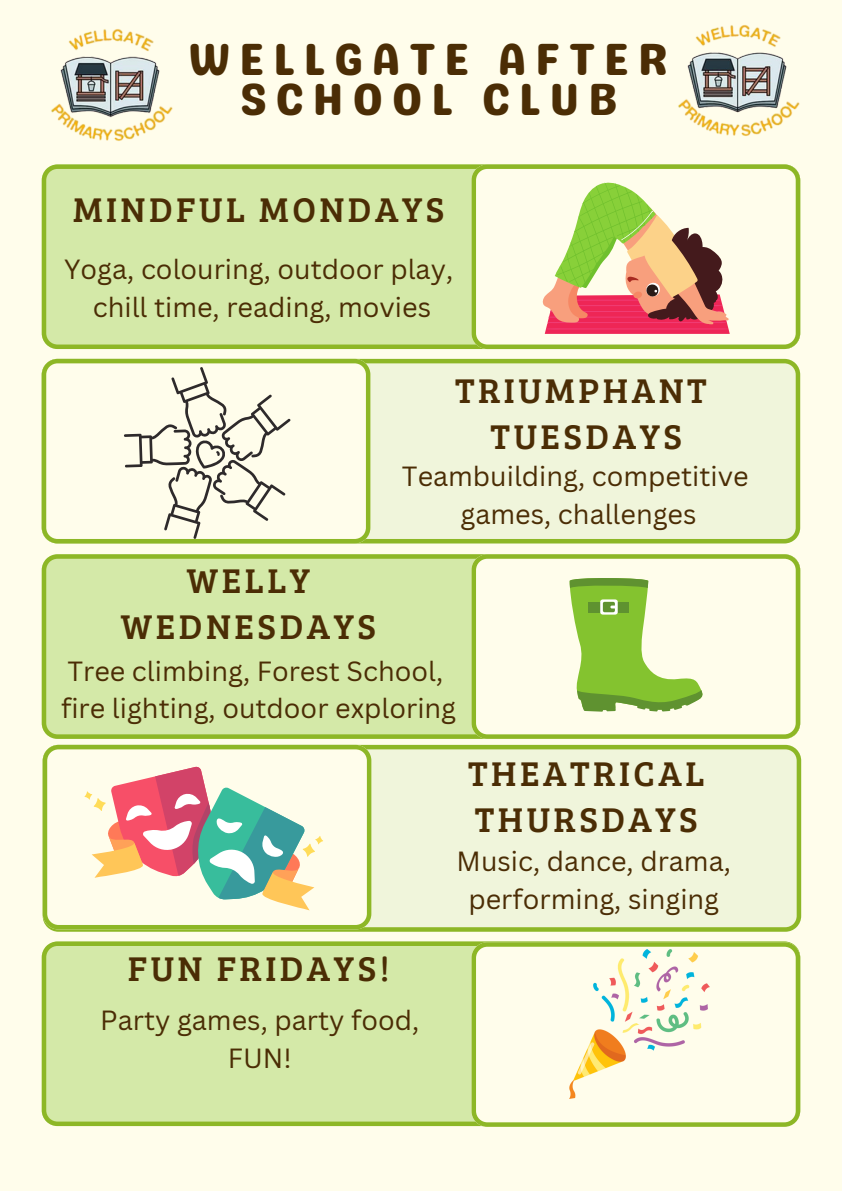
<style>
.page{position:relative;width:842px;height:1191px;background:#fff}
.page>*{position:absolute;margin:0;border:0;box-sizing:border-box;transform-origin:0 0}
.t1{font:44.9px/40.1px "Genty Sans";letter-spacing:.19em;color:#4b2d05;text-align:center}
.t2{font:35.5px/46.1px "Bree Serif";letter-spacing:.1em;color:#4b2d05;text-align:center}
.t3{font:27px/37.5px "Canva Sans";color:#4b2d05;text-align:center}
</style>
<div class="page">
<div style="left:0;top:0;width:842px;height:1190px;background:#fffdeb"></div>
<div style="left:42px;top:164px;width:429px;height:185px;background:#d4e9a8"></div>
<svg style="left:471px;top:164px;width:329px;height:185px"></svg>
<div style="left:370px;top:359px;width:430px;height:184px;background:#f0f5db"></div>
<div style="left:42px;top:554px;width:429px;height:184px;background:#d4e9a8"></div>
<svg style="left:50px;top:744px;width:751px;height:187px"></svg>
<svg style="left:42px;top:359px;width:328px;height:184px"></svg>
<svg style="left:471px;top:554px;width:329px;height:184px"></svg>
<div style="left:42px;top:941px;width:746px;height:184px;background:#d4e9a8"></div>
<svg style="left:471px;top:942px;width:329px;height:184px"></svg>
<svg style="left:43px;top:744px;width:328px;height:185px"></svg>
<svg style="left:542px;top:181px;width:188px;height:153px"></svg>
<svg style="left:124px;top:367px;width:166px;height:172px"></svg>
<svg style="left:570px;top:576px;width:132px;height:135px"></svg>
<svg style="left:84px;top:766px;width:239px;height:144px"></svg>
<img style="left:570px;top:949px;width:139px;height:149px">
<img style="left:51px;top:29px;width:122px;height:112px">
<img style="left:678px;top:25px;width:122px;height:111px">
<p class="t1" style="left:189px;top:39px;width:481px">WELLGATE AFTER<br>SCHOOL CLUB</p>
<p class="t2" style="left:73px;top:185px;width:373px">MINDFUL MONDAYS</p>
<p class="t3" style="left:64px;top:250px;width:391px">Yoga, colouring, outdoor play,</p>
<p class="t3" style="left:93px;top:287px;width:340px">chill time, reading, movies</p>
<p class="t2" style="left:455px;top:365px;width:253px">TRIUMPHANT<br>TUESDAYS</p>
<p class="t2" style="left:121px;top:556px;width:257px">WELLY<br>WEDNESDAYS</p>
<p class="t3" style="left:402px;top:457px;width:348px">Teambuilding, competitive</p>
<h2 class="t3" style="left:461px;top:494px;width:237px">games, challenges</h2>
<p class="t3" style="left:67px;top:651px;width:377px">Tree climbing, Forest School,</p>
<h2 class="t3" style="left:61px;top:688px;width:397px">fire lighting, outdoor exploring</h2>
<p class="t2" style="left:468px;top:749px;width:238px;text-align:left">THEATRICAL<br>THURSDAYS</p>
<h2 class="t2" style="left:128px;top:944px;width:263px">FUN FRIDAYS!</h2>
<p class="t3" style="left:100px;top:1000px;width:321px">Party games, party food,<br>FUN!</p>
<p class="t3" style="left:457px;top:842px;width:276px">Music, dance, drama,</p>
<p class="t3" style="left:468px;top:879px;width:252px">performing, singing</p>
</div>
